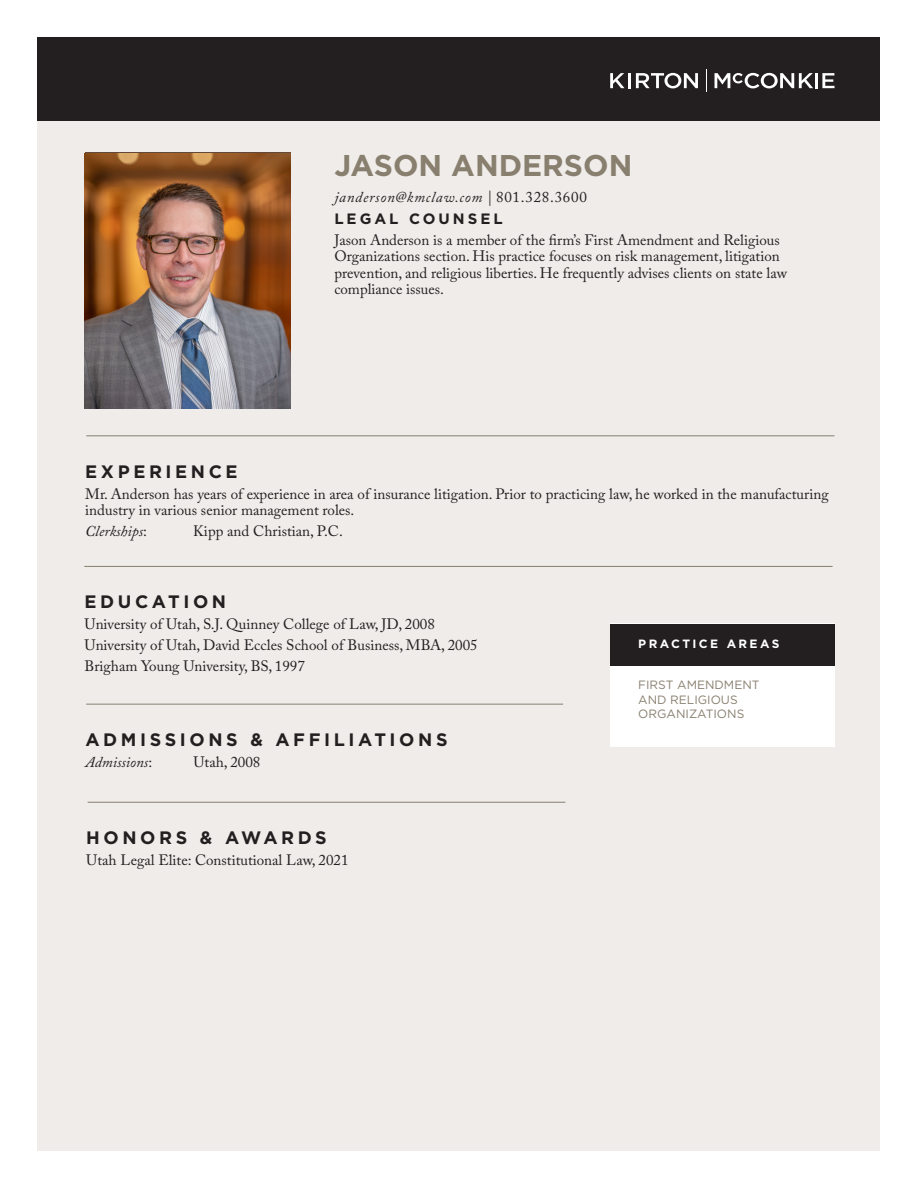
<style>
.page{position:relative;width:918px;height:1188px;background:#fff}
.page>*{position:absolute;margin:0;border:0;box-sizing:border-box;transform-origin:0 0}
.Name_Header{font:700 30px "Gotham";color:#887f6f}
.Section_Header{font:700 18px "Gotham";letter-spacing:.2em;color:#231f20}
.Body_Paragraphs{font:15px/16.5px "Adobe Caslon Pro";color:#231f20}
.Contact_Info{font:italic 15px "Adobe Caslon Pro";letter-spacing:.05em;color:#231f20}
.Body_Paragraphs-2{font:italic 15px "Adobe Caslon Pro";color:#231f20}
.Job_Title_Header{font:700 15px "Gotham";letter-spacing:.2em;color:#231f20}
.CallOUT_Small_Caps{font:12px/14.4px "Gotham";color:#887f6f}
.CallOUT_Large_Caps{font:700 12px "Gotham";letter-spacing:.2em;color:#fff}
.s1{font-style:normal}
</style>
<div class="page">
<div style="left:38px;top:110px;width:842px;height:1040px;background:#efece9"></div>
<div style="left:38px;top:38px;width:842px;height:83px;background:#231f20"></div>
<svg style="left:610px;top:73px;width:15px;height:15px"></svg>
<svg style="left:636px;top:73px;width:62px;height:15px"></svg>
<hr style="left:815px;top:73px;width:3px;height:15px;background:#fff">
<svg style="left:822px;top:73px;width:13px;height:15px"></svg>
<hr style="left:628px;top:73px;width:3px;height:15px;background:#fff">
<svg style="left:715px;top:73px;width:98px;height:15px"></svg>
<svg style="left:706px;top:69px;width:1px;height:23px"></svg>
<hr style="left:88px;top:802px;width:477px;height:1px;background:#887f6f">
<hr style="left:86px;top:704px;width:477px;height:1px;background:#887f6f">
<hr style="left:84px;top:566px;width:749px;height:1px;background:#887f6f">
<hr style="left:86px;top:435px;width:749px;height:1px;background:#887f6f">
<img style="left:85px;top:154px;width:206px;height:255px">
<div style="left:610px;top:623px;width:225px;height:123px;background:#fff"></div>
<div style="left:610px;top:624px;width:225px;height:42px;background:#231f20"></div>
<p class="Name_Header" style="left:334px;top:146px;width:300px">JASON ANDERSON</p>
<p class="Contact_Info" style="left:334px;top:188px;width:254px">janderson@kmclaw.com | <span class="s1">801.328.3600</span></p>
<p class="Job_Title_Header" style="left:334px;top:209px;width:170px">LEGAL COUNSEL</p>
<p class="Body_Paragraphs" style="left:334px;top:231px;width:454px">Jason Anderson is a member of the firm’s First Amendment and Religious Organizations section. His practice focuses on risk management, litigation prevention, and religious liberties. He frequently advises clients on state law compliance issues.</p>
<p class="Section_Header" style="left:85px;top:459px;width:154px">EXPERIENCE</p>
<p class="Body_Paragraphs" style="left:85px;top:485px;width:745px">Mr. Anderson has years of experience in area of insurance litigation. Prior to practicing law, he worked in the manufacturing industry in various senior management roles.</p>
<p class="Body_Paragraphs-2" style="left:85px;top:522px;width:63px">Clerkships<span class="s1">:</span></p>
<p class="Body_Paragraphs" style="left:193px;top:522px;width:151px">Kipp and Christian, P.C.</p>
<p class="Section_Header" style="left:84px;top:590px;width:143px">EDUCATION</p>
<p class="Body_Paragraphs" style="left:84px;top:616px;width:352px">University of Utah, S.J. Quinney College of Law, JD, 2008</p>
<p class="Body_Paragraphs" style="left:84px;top:636px;width:395px">University of Utah, David Eccles School of Business, MBA, 2005</p>
<p class="Body_Paragraphs" style="left:84px;top:657px;width:222px">Brigham Young University, BS, 1997</p>
<p class="Section_Header" style="left:85px;top:728px;width:364px">ADMISSIONS &amp; AFFILIATIONS</p>
<p class="Body_Paragraphs-2" style="left:85px;top:753px;width:68px">Admissions<span class="s1">:</span></p>
<p class="Body_Paragraphs" style="left:193px;top:754px;width:68px">Utah, 2008</p>
<p class="Section_Header" style="left:86px;top:826px;width:242px">HONORS &amp; AWARDS</p>
<p class="Body_Paragraphs" style="left:86px;top:852px;width:264px">Utah Legal Elite: Constitutional Law, 2021</p>
<p class="CallOUT_Large_Caps" style="left:638px;top:636px;width:143px">PRACTICE AREAS</p>
<p class="CallOUT_Small_Caps" style="left:638px;top:678px;width:123px">FIRST AMENDMENT<br>AND RELIGIOUS<br>ORGANIZATIONS</p>
</div>
